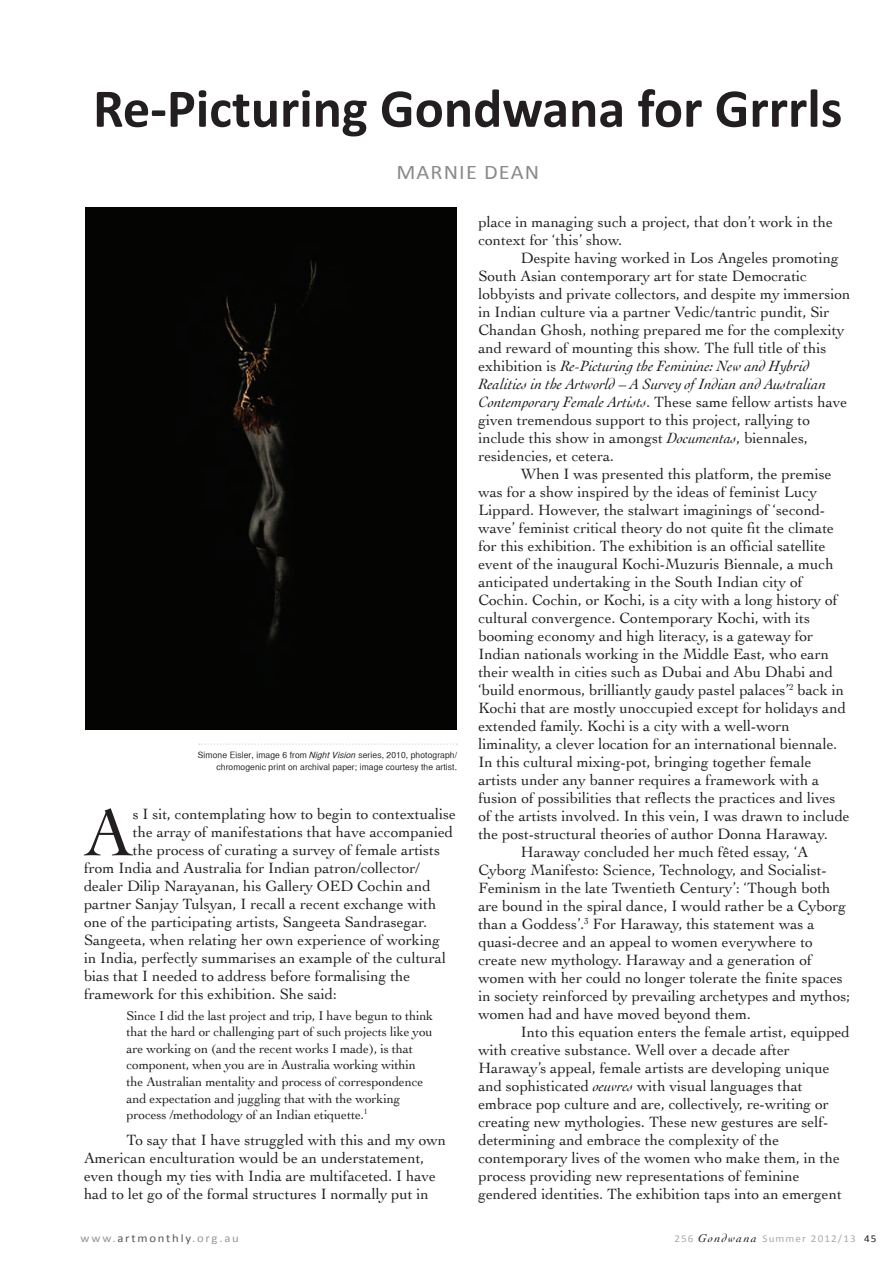
<style>
.page{position:relative;width:893px;height:1263px;background:#fff}
.page>*{position:absolute;margin:0;border:0;box-sizing:border-box;transform-origin:0 0}
.t1{font:70.05px "Cochin";color:#231f20}
.t2{font:700 54.9px "Calibri";color:#231f20}
.t3{font:20.85px "Calibri";letter-spacing:.05em;color:#8b898c;scale:1.07 1}
.t4{font:15.6px/18px "Cochin";color:#231f20}
.t5{font:13.35px/16.5px "Cochin";letter-spacing:-.01em;color:#231f20}
.t6{font:11.55px "Calibri";letter-spacing:.14em;color:#97999c;scale:1.1 1}
.t7{font:10.5px "Calibri";letter-spacing:.1em;color:#aaabaf;scale:1.06 1}
.t8{font:8.7px/12px "Helvetica CY Plain";letter-spacing:.01em;color:#231f20;text-align:right;scale:1.19 1}
.s1{font-style:italic}
.s2{font-family:"Helvetica CY Oblique"}
.s3{color:#57585a}
.s4{font-family:"Cochin";font-style:italic;font-size:12px;color:#231f20}
.s5{color:#231f20}
</style>
<div class="page">
<div style="left:85px;top:208px;width:371px;height:522px;background:#040503"></div>
<svg style="left:199px;top:743px;width:258px;height:2px"></svg>
<h2 class="t2" style="left:93px;top:74px;width:751px">Re-Picturing Gondwana for Grrrls</h2>
<h3 class="t3" style="left:396px;top:159px;width:135px">MARNIE DEAN</h3>
<p class="t4" style="left:478px;top:213px;width:356px">place in managing such a project, that don’t work in the context for ‘this’ show.</p>
<p class="t4" style="left:478px;top:249px;width:374px;text-indent:43px">Despite having worked in Los Angeles promoting South Asian contemporary art for state Democratic lobbyists and private collectors, and despite my immersion in Indian culture via a partner Vedic/tantric pundit, Sir Chandan Ghosh, nothing prepared me for the complexity and reward of mounting this show. The full title of this exhibition is <span class="s1">Re-Picturing the Feminine: New and Hybrid Realities in the Artworld – A Survey of Indian and Australian Contemporary Female Artists</span>. These same fellow artists have given tremendous support to this project, rallying to include this show in amongst <span class="s1">Documentas</span>, biennales, residencies, et cetera.</p>
<p class="t4" style="left:521px;top:465px;width:312px">When I was presented this platform, the premise</p>
<p class="t4" style="left:478px;top:483px;width:340px">was for a show inspired by the ideas of feminist Lucy</p>
<p class="t4" style="left:478px;top:501px;width:348px">Lippard. However, the stalwart imaginings of ‘second-</p>
<p class="t4" style="left:478px;top:519px;width:357px">wave’ feminist critical theory do not quite fit the climate</p>
<p class="t4" style="left:478px;top:537px;width:349px">for this exhibition. The exhibition is an official satellite</p>
<p class="t4" style="left:478px;top:555px;width:357px">event of the inaugural Kochi-Muzuris Biennale, a much</p>
<p class="t4" style="left:478px;top:573px;width:326px">anticipated undertaking in the South Indian city of</p>
<p class="t4" style="left:478px;top:591px;width:361px">Cochin. Cochin, or Kochi, is a city with a long history of</p>
<p class="t4" style="left:478px;top:609px;width:333px">cultural convergence. Contemporary Kochi, with its</p>
<p class="t4" style="left:478px;top:627px;width:336px">booming economy and high literacy, is a gateway for</p>
<p class="t4" style="left:478px;top:645px;width:352px">Indian nationals working in the Middle East, who earn</p>
<p class="t4" style="left:478px;top:663px;width:356px">their wealth in cities such as Dubai and Abu Dhabi and</p>
<p class="t4" style="left:478px;top:681px;width:367px">‘build enormous, brilliantly gaudy pastel palaces’<sup>2</sup> back in</p>
<p class="t4" style="left:478px;top:699px;width:369px">Kochi that are mostly unoccupied except for holidays and</p>
<p class="t4" style="left:478px;top:717px;width:313px">extended family. Kochi is a city with a well-worn</p>
<p class="t4" style="left:478px;top:735px;width:361px">liminality, a clever location for an international biennale.</p>
<p class="t4" style="left:478px;top:753px;width:335px">In this cultural mixing-pot, bringing together female</p>
<p class="t4" style="left:478px;top:771px;width:342px">artists under any banner requires a framework with a</p>
<p class="t4" style="left:478px;top:789px;width:359px">fusion of possibilities that reflects the practices and lives</p>
<p class="t4" style="left:478px;top:807px;width:373px">of the artists involved. In this vein, I was drawn to include</p>
<p class="t4" style="left:478px;top:825px;width:351px">the post-structural theories of author Donna Haraway.</p>
<p class="t4" style="left:521px;top:843px;width:289px">Haraway concluded her much fêted essay, ‘A</p>
<p class="t4" style="left:478px;top:861px;width:350px">Cyborg Manifesto: Science, Technology, and Socialist-</p>
<p class="t4" style="left:478px;top:879px;width:354px">Feminism in the late Twentieth Century’: ‘Though both</p>
<p class="t4" style="left:478px;top:897px;width:369px">are bound in the spiral dance, I would rather be a Cyborg</p>
<p class="t4" style="left:478px;top:915px;width:338px">than a Goddess’.<sup>3</sup> For Haraway, this statement was a</p>
<p class="t4" style="left:478px;top:933px;width:336px">quasi-decree and an appeal to women everywhere to</p>
<p class="t4" style="left:478px;top:951px;width:335px">create new mythology. Haraway and a generation of</p>
<p class="t4" style="left:478px;top:969px;width:366px">women with her could no longer tolerate the finite spaces</p>
<p class="t4" style="left:478px;top:987px;width:374px">in society reinforced by prevailing archetypes and mythos;</p>
<p class="t4" style="left:478px;top:1005px;width:274px">women had and have moved beyond them.</p>
<p class="t4" style="left:521px;top:1023px;width:330px">Into this equation enters the female artist, equipped</p>
<p class="t4" style="left:478px;top:1041px;width:313px">with creative substance. Well over a decade after</p>
<p class="t4" style="left:478px;top:1059px;width:353px">Haraway’s appeal, female artists are developing unique</p>
<p class="t4" style="left:478px;top:1077px;width:326px">and sophisticated <span class="s1">oeuvres</span> with visual languages that</p>
<p class="t4" style="left:478px;top:1095px;width:352px">embrace pop culture and are, collectively, re-writing or</p>
<p class="t4" style="left:478px;top:1113px;width:352px">creating new mythologies. These new gestures are self-</p>
<p class="t4" style="left:478px;top:1131px;width:302px">determining and embrace the complexity of the</p>
<p class="t4" style="left:478px;top:1149px;width:363px">contemporary lives of the women who make them, in the</p>
<p class="t4" style="left:478px;top:1167px;width:323px">process providing new representations of feminine</p>
<p class="t4" style="left:478px;top:1185px;width:365px">gendered identities. The exhibition taps into an emergent</p>
<p class="t8" style="left:198px;top:749px;width:219px">Simone Eisler, image 6 from <span class="s2">Night Vision</span> series, 2010, photograph/ chromogenic print on archival paper; image courtesy the artist.</p>
<h1 class="t1" style="left:84px;top:792px;width:50px">A</h1>
<p class="t4" style="left:133px;top:805px;width:325px">s I sit, contemplating how to begin to contextualise</p>
<p class="t4" style="left:133px;top:823px;width:322px">the array of manifestations that have accompanied</p>
<p class="t4" style="left:133px;top:841px;width:309px">the process of curating a survey of female artists</p>
<p class="t4" style="left:84px;top:859px;width:337px">from India and Australia for Indian patron/collector/</p>
<p class="t4" style="left:84px;top:877px;width:348px">dealer Dilip Narayanan, his Gallery OED Cochin and</p>
<p class="t4" style="left:84px;top:895px;width:354px">partner Sanjay Tulsyan, I recall a recent exchange with</p>
<p class="t4" style="left:84px;top:913px;width:345px">one of the participating artists, Sangeeta Sandrasegar.</p>
<p class="t4" style="left:84px;top:931px;width:358px">Sangeeta, when relating her own experience of working</p>
<p class="t4" style="left:84px;top:949px;width:363px">in India, perfectly summarises an example of the cultural</p>
<p class="t4" style="left:84px;top:967px;width:328px">bias that I needed to address before formalising the</p>
<p class="t4" style="left:84px;top:985px;width:255px">framework for this exhibition. She said:</p>
<p class="t5" style="left:127px;top:1007px;width:308px">Since I did the last project and trip, I have begun to think that the hard or challenging part of such projects like you are working on (and the recent works I made), is that component, when you are in Australia working within the Australian mentality and process of correspondence and expectation and juggling that with the working process /methodology of an Indian etiquette.<sup>1</sup></p>
<p class="t4" style="left:84px;top:1131px;width:364px;text-indent:43px">To say that I have struggled with this and my own American enculturation would be an understatement, even though my ties with India are multifaceted. I have had to let go of the formal structures I normally put in</p>
<p class="t6" style="left:81px;top:1231px;width:145px">www.<span class="s3">artmonthly</span>.org.au</p>
<p class="t7" style="left:674px;top:1232px;width:192px">256 <span class="s4">Gondwana</span> Summer 2012/13 <span class="s5">45</span></p>
</div>
